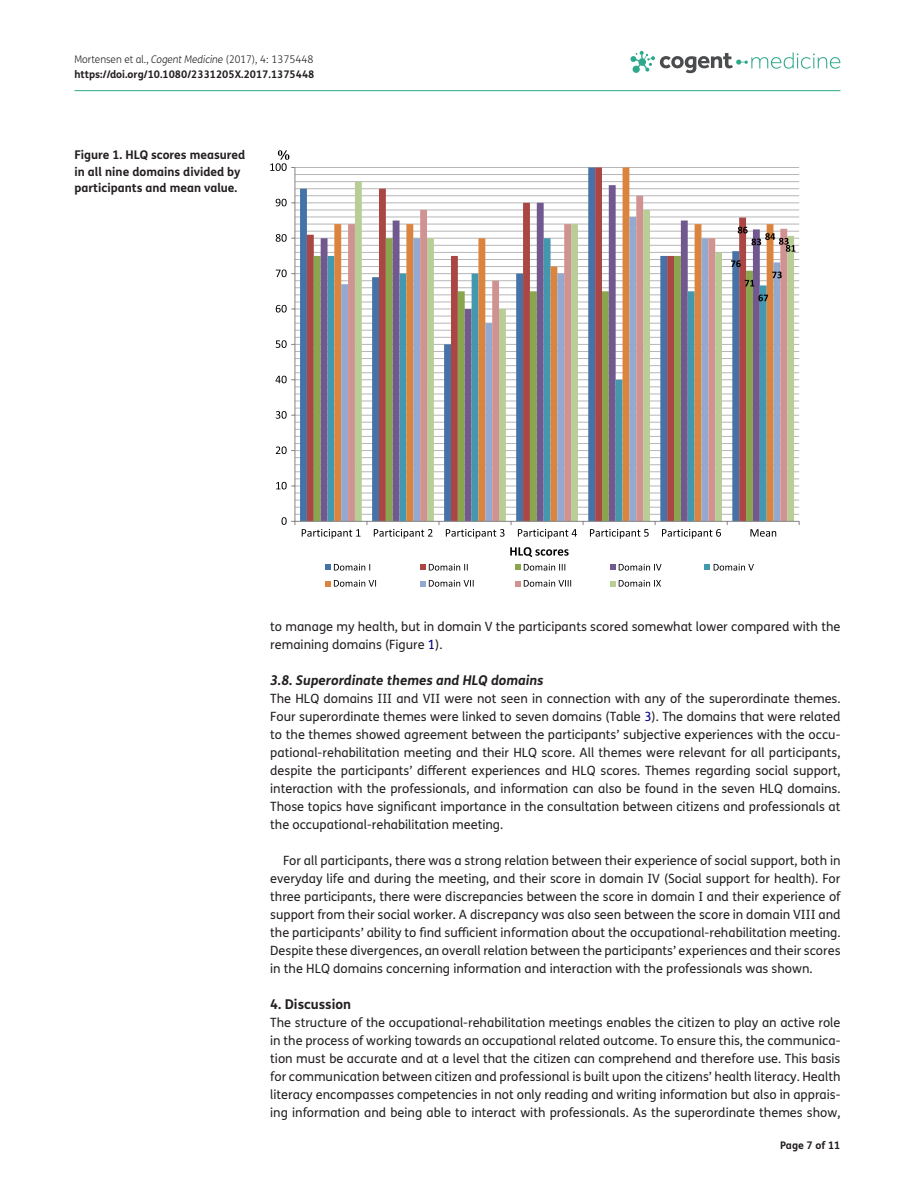
<style>
.page{position:relative;width:915px;height:1191px;background:#fff}
.page>*{position:absolute;margin:0;border:0;box-sizing:border-box;transform-origin:0 0}
.t1{font:italic 700 13.5px "FS Me Pro";color:#231f20}
.t2{font:700 13.5px "FS Me Pro";color:#231f20}
.t3{font:12.75px/18px "FS Me Pro";color:#231f20;text-align:justify}
.t4{font:700 12px/16.5px "FS Me Pro";color:#231f20}
.t5{font:700 10.5px/15px "FS Me Pro";color:#231f20}
.s1{font-weight:300}
.s2{font-weight:300;font-style:italic}
.s3{color:#000080}
</style>
<div class="page">
<hr style="left:74px;top:90px;width:766px;height:1px;background:#2ca88a">
<svg style="left:630px;top:51px;width:210px;height:22px"></svg>
<svg style="left:295px;top:167px;width:504px;height:354px"></svg>
<hr style="left:295px;top:514px;width:503px;height:1px;background:#b7b7b7">
<hr style="left:295px;top:507px;width:503px;height:1px;background:#b7b7b7">
<hr style="left:295px;top:499px;width:503px;height:1px;background:#b7b7b7">
<hr style="left:295px;top:492px;width:503px;height:1px;background:#b7b7b7">
<hr style="left:295px;top:485px;width:503px;height:1px;background:#b7b7b7">
<hr style="left:295px;top:478px;width:503px;height:1px;background:#b7b7b7">
<hr style="left:295px;top:471px;width:503px;height:1px;background:#b7b7b7">
<hr style="left:295px;top:464px;width:503px;height:1px;background:#b7b7b7">
<hr style="left:295px;top:457px;width:503px;height:1px;background:#b7b7b7">
<hr style="left:295px;top:450px;width:503px;height:1px;background:#b7b7b7">
<hr style="left:295px;top:443px;width:503px;height:1px;background:#b7b7b7">
<hr style="left:295px;top:436px;width:503px;height:1px;background:#b7b7b7">
<hr style="left:295px;top:429px;width:503px;height:1px;background:#b7b7b7">
<hr style="left:295px;top:422px;width:503px;height:1px;background:#b7b7b7">
<hr style="left:295px;top:415px;width:503px;height:1px;background:#b7b7b7">
<hr style="left:295px;top:407px;width:503px;height:1px;background:#b7b7b7">
<hr style="left:295px;top:400px;width:503px;height:1px;background:#b7b7b7">
<hr style="left:295px;top:393px;width:503px;height:1px;background:#b7b7b7">
<hr style="left:295px;top:386px;width:503px;height:1px;background:#b7b7b7">
<hr style="left:295px;top:379px;width:503px;height:1px;background:#b7b7b7">
<hr style="left:295px;top:372px;width:503px;height:1px;background:#b7b7b7">
<hr style="left:295px;top:365px;width:503px;height:1px;background:#b7b7b7">
<hr style="left:295px;top:358px;width:503px;height:1px;background:#b7b7b7">
<hr style="left:295px;top:351px;width:503px;height:1px;background:#b7b7b7">
<hr style="left:295px;top:344px;width:503px;height:1px;background:#b7b7b7">
<hr style="left:295px;top:337px;width:503px;height:1px;background:#b7b7b7">
<hr style="left:295px;top:330px;width:503px;height:1px;background:#b7b7b7">
<hr style="left:295px;top:323px;width:503px;height:1px;background:#b7b7b7">
<hr style="left:295px;top:315px;width:503px;height:1px;background:#b7b7b7">
<hr style="left:295px;top:308px;width:503px;height:1px;background:#b7b7b7">
<hr style="left:295px;top:301px;width:503px;height:1px;background:#b7b7b7">
<hr style="left:295px;top:294px;width:503px;height:1px;background:#b7b7b7">
<hr style="left:295px;top:287px;width:503px;height:1px;background:#b7b7b7">
<hr style="left:295px;top:280px;width:503px;height:1px;background:#b7b7b7">
<hr style="left:295px;top:273px;width:503px;height:1px;background:#b7b7b7">
<hr style="left:295px;top:266px;width:503px;height:1px;background:#b7b7b7">
<hr style="left:295px;top:259px;width:503px;height:1px;background:#b7b7b7">
<hr style="left:295px;top:252px;width:503px;height:1px;background:#b7b7b7">
<hr style="left:295px;top:245px;width:503px;height:1px;background:#b7b7b7">
<hr style="left:295px;top:238px;width:503px;height:1px;background:#b7b7b7">
<hr style="left:295px;top:231px;width:503px;height:1px;background:#b7b7b7">
<hr style="left:295px;top:223px;width:503px;height:1px;background:#b7b7b7">
<hr style="left:295px;top:216px;width:503px;height:1px;background:#b7b7b7">
<hr style="left:295px;top:209px;width:503px;height:1px;background:#b7b7b7">
<hr style="left:295px;top:202px;width:503px;height:1px;background:#b7b7b7">
<hr style="left:295px;top:195px;width:503px;height:1px;background:#b7b7b7">
<hr style="left:295px;top:188px;width:503px;height:1px;background:#b7b7b7">
<hr style="left:295px;top:181px;width:503px;height:1px;background:#b7b7b7">
<hr style="left:295px;top:174px;width:503px;height:1px;background:#b7b7b7">
<hr style="left:295px;top:167px;width:503px;height:1px;background:#b7b7b7">
<svg style="left:307px;top:168px;width:27px;height:353px"></svg>
<svg style="left:334px;top:167px;width:439px;height:354px"></svg>
<svg style="left:355px;top:182px;width:438px;height:339px"></svg>
<hr style="left:294px;top:167px;width:1px;height:354px;background:#868686">
<hr style="left:295px;top:521px;width:503px;height:1px;background:#868686">
<svg style="left:730px;top:260px;width:10px;height:7px"></svg>
<svg style="left:744px;top:280px;width:10px;height:6px"></svg>
<svg style="left:758px;top:294px;width:9px;height:7px"></svg>
<svg style="left:771px;top:271px;width:10px;height:7px"></svg>
<svg style="left:737px;top:227px;width:58px;height:25px"></svg>
<svg style="left:281px;top:517px;width:14px;height:8px"></svg>
<svg style="left:276px;top:482px;width:19px;height:7px"></svg>
<svg style="left:276px;top:446px;width:19px;height:8px"></svg>
<svg style="left:276px;top:411px;width:19px;height:8px"></svg>
<svg style="left:275px;top:376px;width:20px;height:7px"></svg>
<svg style="left:276px;top:340px;width:19px;height:8px"></svg>
<svg style="left:276px;top:305px;width:19px;height:7px"></svg>
<svg style="left:275px;top:269px;width:20px;height:8px"></svg>
<svg style="left:275px;top:234px;width:20px;height:8px"></svg>
<svg style="left:275px;top:199px;width:20px;height:7px"></svg>
<svg style="left:301px;top:529px;width:59px;height:9px"></svg>
<svg style="left:373px;top:529px;width:59px;height:9px"></svg>
<svg style="left:445px;top:529px;width:59px;height:9px"></svg>
<svg style="left:517px;top:529px;width:59px;height:9px"></svg>
<svg style="left:589px;top:529px;width:59px;height:9px"></svg>
<svg style="left:662px;top:529px;width:58px;height:9px"></svg>
<svg style="left:750px;top:529px;width:26px;height:7px"></svg>
<svg style="left:270px;top:150px;width:25px;height:21px"></svg>
<svg style="left:510px;top:547px;width:58px;height:10px"></svg>
<svg style="left:325px;top:564px;width:45px;height:6px"></svg>
<svg style="left:420px;top:564px;width:47px;height:6px"></svg>
<svg style="left:515px;top:564px;width:50px;height:6px"></svg>
<svg style="left:610px;top:564px;width:51px;height:6px"></svg>
<svg style="left:704px;top:564px;width:49px;height:6px"></svg>
<svg style="left:325px;top:580px;width:51px;height:6px"></svg>
<svg style="left:420px;top:580px;width:53px;height:6px"></svg>
<svg style="left:515px;top:580px;width:56px;height:6px"></svg>
<svg style="left:610px;top:580px;width:50px;height:6px"></svg>
<p class="t5" style="left:74px;top:51px;width:241px"><span class="s1">Mortensen et al.,</span> <span class="s2">Cogent Medicine</span> <span class="s1">(2017), 4: 1375448 </span>https://doi.org/10.1080/2331205X.2017.1375448</p>
<p class="t4" style="left:74px;top:146px;width:172px">Figure 1. HLQ scores measured in all nine domains divided by participants and mean value.</p>
<p class="t3" style="left:270px;top:617px;width:571px">to manage my health, but in domain V the participants scored somewhat lower compared with the remaining domains (Figure <span class="s3">1</span>).</p>
<p class="t1" style="left:270px;top:669px;width:274px">3.8. Superordinate themes and HLQ domains</p>
<p class="t3" style="left:270px;top:689px;width:571px">The HLQ domains III and VII were not seen in connection with any of the superordinate themes.<br>Four superordinate themes were linked to seven domains (Table <span class="s3">3</span>). The domains that were related to the themes showed agreement between the participants’ subjective experiences with the occu&shy;pational-rehabilitation meeting and their HLQ score. All themes were relevant for all participants, despite the participants’ different experiences and HLQ scores. Themes regarding social support, interaction with the professionals, and information can also be found in the seven HLQ domains.<br>Those topics have significant importance in the consultation between citizens and professionals at the occupational-rehabilitation meeting.</p>
<p class="t3" style="left:270px;top:851px;width:571px;text-indent:13px">For all participants, there was a strong relation between their experience of social support, both in everyday life and during the meeting, and their score in domain IV (Social support for health). For three participants, there were discrepancies between the score in domain I and their experience of support from their social worker. A discrepancy was also seen between the score in domain VIII and the participants’ ability to find sufficient information about the occupational-rehabilitation meeting.<br>Despite these divergences, an overall relation between the participants’ experiences and their scores in the HLQ domains concerning information and interaction with the professionals was shown.</p>
<p class="t2" style="left:270px;top:993px;width:82px">4. Discussion</p>
<p class="t3" style="left:270px;top:1013px;width:571px">The structure of the occupational-rehabilitation meetings enables the citizen to play an active role in the process of working towards an occupational related outcome. To ensure this, the communica&shy;tion must be accurate and at a level that the citizen can comprehend and therefore use. This basis for communication between citizen and professional is built upon the citizens’ health literacy. Health literacy encompasses competencies in not only reading and writing information but also in apprais&shy;ing information and being able to interact with professionals. As the superordinate themes show,</p>
<p class="t5" style="left:780px;top:1137px;width:62px">Page 7 of 11</p>
</div>
